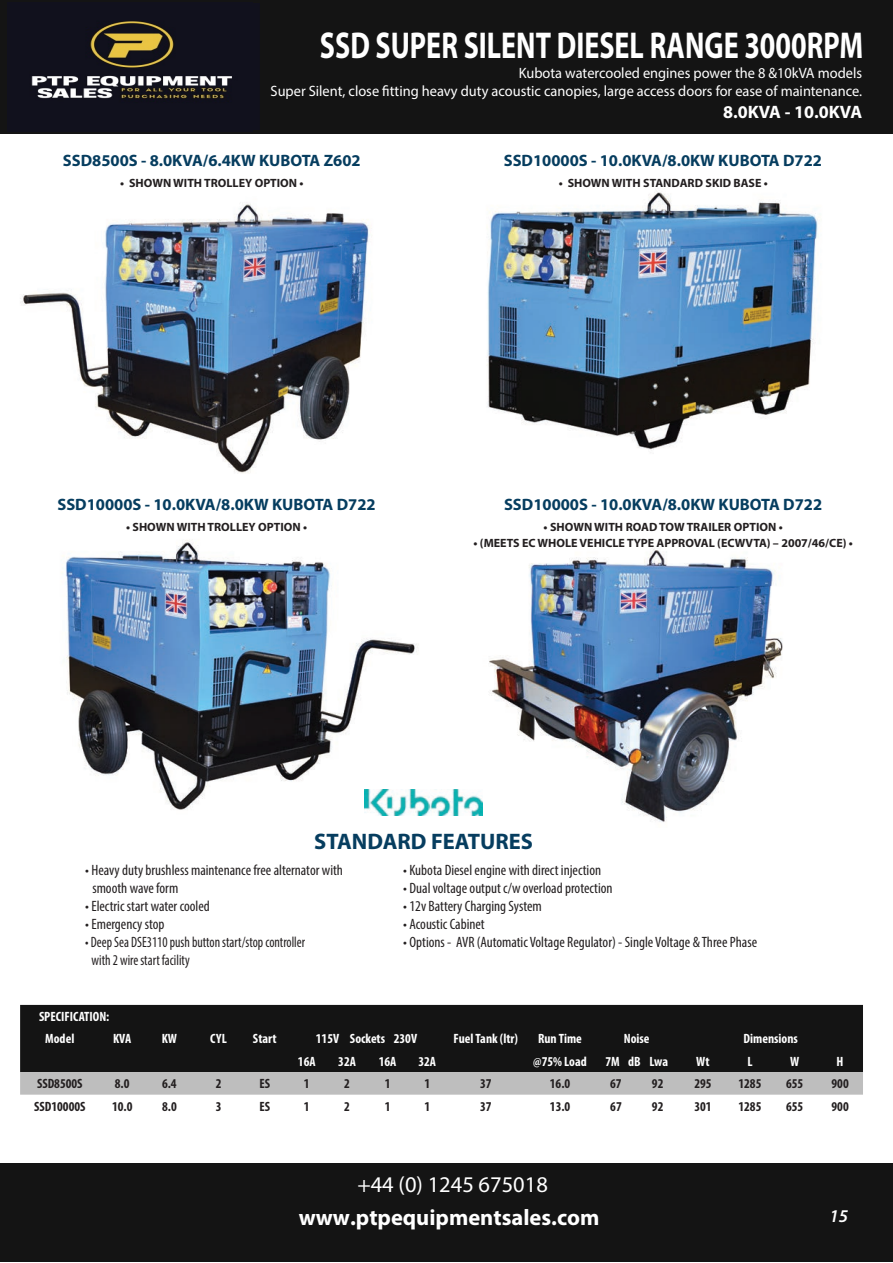
<style>
.page{position:relative;width:893px;height:1263px;background:#fff}
.page>*{position:absolute;margin:0;border:0;box-sizing:border-box;transform-origin:0 0}
.t1{font:700 37.5px "Myriad Pro";color:#fff;scale:.75 1}
.t2{font:700 22.5px "Myriad Pro";color:#fff}
.t3{font:700 22.5px "Myriad Pro";color:#063d5f}
.t4{font:22.5px "Myriad Pro";color:#fff}
.t5{font:700 18px "Myriad Pro";color:#fff}
.t6{font:italic 600 18px "Myriad Pro";color:#fff}
.t7{font:700 16.5px "Myriad Pro";color:#063d5f}
.t8{font:condensed 15px/18px "Myriad Pro";color:#231f20}
.t9{font:15px/18px "Myriad Pro";color:#fff;text-align:right;scale:.96 1}
.t10{font:condensed 15px/18px "Myriad Pro";color:#231f20;scale:.9 1}
.t11{font:700 condensed 13.5px/22.5px "Myriad Pro";color:#fff}
.t12{font:700 condensed 13.5px "Myriad Pro";color:#231f20}
.t13{font:700 12px "Myriad Pro";color:#231f20}
</style>
<div class="page">
<img style="left:487px;top:192px;width:331px;height:258px">
<div style="left:0;top:0;width:893px;height:133px;background:#141414"></div>
<div style="left:0;top:1163px;width:893px;height:99px;background:#141414"></div>
<img style="left:435px;top:546px;width:348px;height:276px">
<img style="left:65px;top:540px;width:361px;height:276px">
<img style="left:20px;top:202px;width:349px;height:271px">
<img style="left:365px;top:790px;width:117px;height:25px">
<div style="left:20px;top:1005px;width:843px;height:67px;background:#141414"></div>
<div style="left:20px;top:1072px;width:843px;height:23px;background:#bebebe"></div>
<img style="left:31px;top:21px;width:202px;height:82px">
<h1 class="t1" style="left:320px;top:21px;width:726px">SSD SUPER SILENT DIESEL RANGE 3000RPM</h1>
<p class="t9" style="left:271px;top:64px;width:618px">Kubota watercooled engines power the 8 &amp;10kVA models<br>Super Silent, close tting heavy duty acoustic canopies, large access doors for ease of maintenance.</p>
<p class="t5" style="left:723px;top:100px;width:141px">8.0KVA - 10.0KVA</p>
<p class="t7" style="left:63px;top:149px;width:299px">SSD8500S - 8.0KVA/6.4KW KUBOTA Z602</p>
<p class="t7" style="left:504px;top:149px;width:320px">SSD10000S - 10.0KVA/8.0KW KUBOTA D722</p>
<p class="t13" style="left:120px;top:176px;width:185px">• SHOWN WITH TROLLEY OPTION •</p>
<p class="t13" style="left:559px;top:175px;width:211px">• SHOWN WITH STANDARD SKID BASE •</p>
<p class="t7" style="left:58px;top:494px;width:320px">SSD10000S - 10.0KVA/8.0KW KUBOTA D722</p>
<p class="t7" style="left:504px;top:494px;width:320px">SSD10000S - 10.0KVA/8.0KW KUBOTA D722</p>
<p class="t13" style="left:126px;top:520px;width:183px">• SHOWN WITH TROLLEY OPTION •</p>
<p class="t13" style="left:544px;top:520px;width:241px">• SHOWN WITH ROAD TOW TRAILER OPTION •</p>
<p class="t13" style="left:473px;top:535px;width:381px">• (MEETS EC WHOLE VEHICLE TYPE APPROVAL (ECWVTA) – 2007/46/CE) •</p>
<h2 class="t3" style="left:314px;top:827px;width:220px">STANDARD FEATURES</h2>
<p class="t8" style="left:92px;top:861px;width:252px;text-indent:-7px">• Heavy duty brushless maintenance free alternator with smooth wave form</p>
<p class="t8" style="left:85px;top:897px;width:126px">• Electric start water cooled</p>
<p class="t8" style="left:85px;top:915px;width:81px">• Emergency stop</p>
<p class="t10" style="left:92px;top:933px;width:239px;text-indent:-6px">• Deep Sea DSE3110 push button start/stop controller with 2 wire start facility</p>
<p class="t8" style="left:403px;top:861px;width:199px">• Kubota Diesel engine with direct injection</p>
<p class="t8" style="left:403px;top:879px;width:211px">• Dual voltage output c/w overload protection</p>
<p class="t8" style="left:403px;top:897px;width:140px">• 12v Battery Charging System</p>
<p class="t8" style="left:403px;top:915px;width:83px">• Acoustic Cabinet</p>
<p class="t8" style="left:403px;top:933px;width:355px">• Options - AVR (Automatic Voltage Regulator) - Single Voltage &amp; Three Phase</p>
<p class="t11" style="left:45px;top:1005px;width:66px;text-indent:-6px">SPECIFICATION:<br>Model</p>
<p class="t11" style="left:113px;top:1027px;width:20px">KVA</p>
<p class="t11" style="left:162px;top:1027px;width:17px">KW</p>
<p class="t11" style="left:210px;top:1027px;width:18px">CYL</p>
<p class="t11" style="left:253px;top:1027px;width:25px">Start</p>
<p class="t11" style="left:316px;top:1027px;width:103px">115V Sockets 230V</p>
<p class="t11" style="left:453px;top:1027px;width:66px">Fuel Tank (ltr)</p>
<p class="t11" style="left:538px;top:1027px;width:45px">Run Time</p>
<p class="t11" style="left:624px;top:1027px;width:27px">Noise</p>
<p class="t11" style="left:743px;top:1027px;width:56px">Dimensions</p>
<p class="t11" style="left:298px;top:1050px;width:19px">16A</p>
<p class="t11" style="left:338px;top:1050px;width:19px">32A</p>
<p class="t11" style="left:379px;top:1050px;width:19px">16A</p>
<p class="t11" style="left:418px;top:1050px;width:19px">32A</p>
<p class="t11" style="left:605px;top:1050px;width:64px">7M dB Lwa</p>
<p class="t11" style="left:533px;top:1050px;width:55px">@75% Load</p>
<p class="t11" style="left:696px;top:1050px;width:15px">Wt</p>
<p class="t11" style="left:747px;top:1050px;width:7px">L</p>
<p class="t11" style="left:790px;top:1050px;width:11px">W</p>
<p class="t11" style="left:837px;top:1050px;width:8px">H</p>
<p class="t12" style="left:37px;top:1075px;width:47px">SSD8500S</p>
<p class="t12" style="left:550px;top:1075px;width:22px">16.0</p>
<p class="t12" style="left:115px;top:1075px;width:16px">8.0</p>
<p class="t12" style="left:162px;top:1075px;width:16px">6.4</p>
<p class="t12" style="left:216px;top:1075px;width:7px">2</p>
<p class="t12" style="left:259px;top:1075px;width:12px">ES</p>
<p class="t12" style="left:304px;top:1075px;width:7px">1</p>
<p class="t12" style="left:344px;top:1075px;width:7px">2</p>
<p class="t12" style="left:385px;top:1075px;width:7px">1</p>
<p class="t12" style="left:424px;top:1075px;width:7px">1</p>
<p class="t12" style="left:480px;top:1075px;width:13px">37</p>
<p class="t12" style="left:610px;top:1075px;width:13px">67</p>
<p class="t12" style="left:652px;top:1075px;width:13px">92</p>
<p class="t12" style="left:694px;top:1075px;width:19px">295</p>
<p class="t12" style="left:738px;top:1075px;width:25px">1285</p>
<p class="t12" style="left:786px;top:1075px;width:19px">655</p>
<p class="t12" style="left:831px;top:1075px;width:19px">900</p>
<p class="t12" style="left:34px;top:1098px;width:53px">SSD10000S</p>
<p class="t12" style="left:550px;top:1098px;width:22px">13.0</p>
<p class="t12" style="left:112px;top:1098px;width:22px">10.0</p>
<p class="t12" style="left:162px;top:1098px;width:16px">8.0</p>
<p class="t12" style="left:216px;top:1098px;width:7px">3</p>
<p class="t12" style="left:260px;top:1098px;width:12px">ES</p>
<p class="t12" style="left:304px;top:1098px;width:7px">1</p>
<p class="t12" style="left:344px;top:1098px;width:7px">2</p>
<p class="t12" style="left:385px;top:1098px;width:7px">1</p>
<p class="t12" style="left:424px;top:1098px;width:7px">1</p>
<p class="t12" style="left:480px;top:1098px;width:13px">37</p>
<p class="t12" style="left:610px;top:1098px;width:13px">67</p>
<p class="t12" style="left:652px;top:1098px;width:13px">92</p>
<p class="t12" style="left:694px;top:1098px;width:19px">301</p>
<p class="t12" style="left:738px;top:1098px;width:25px">1285</p>
<p class="t12" style="left:786px;top:1098px;width:19px">655</p>
<p class="t12" style="left:831px;top:1098px;width:19px">900</p>
<h2 class="t4" style="left:357px;top:1171px;width:192px">+44 (0) 1245 675018</h2>
<h2 class="t2" style="left:299px;top:1202px;width:302px">www.ptpequipmentsales.com</h2>
<p class="t6" style="left:829px;top:1205px;width:20px">15</p>
</div>
